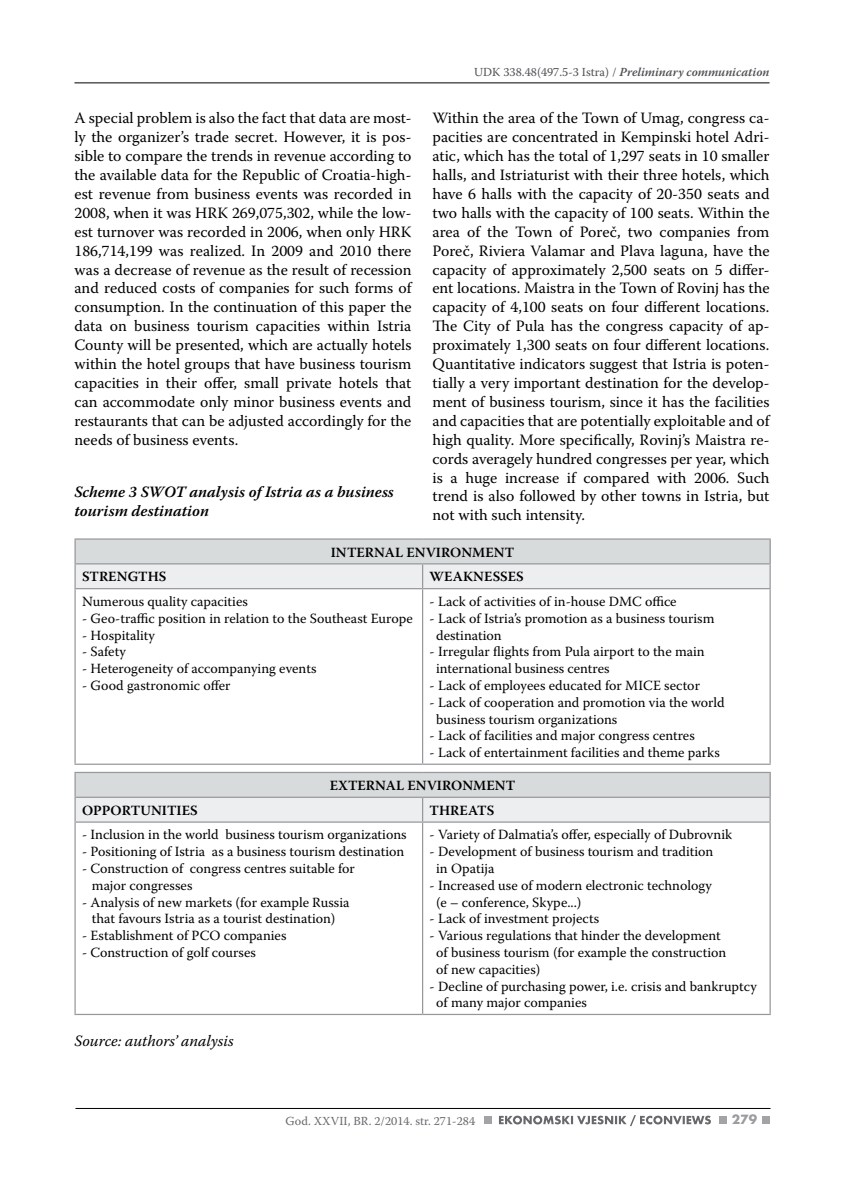
<style>
.page{position:relative;width:844px;height:1191px;background:#fff}
.page>*{position:absolute;margin:0;border:0;box-sizing:border-box;transform-origin:0 0}
.t1{font:15.75px/18.9px "Warnock Pro";color:#000;text-align:justify}
.t2{font:italic 600 15.75px/18.9px "Warnock Pro";color:#000}
.t3{font:italic 15.75px "Warnock Pro";color:#000}
.t4{font:14px/16.8px "Warnock Pro";color:#000}
.t5{font:600 14px "Warnock Pro";letter-spacing:.005em;color:#000}
.t6{font:700 14px "Futura TOT";color:#9c9ca0}
.t7{font:12.25px "Warnock Pro";color:#504f53}
.t8{font:12.25px "Warnock Pro";color:#68676c}
.s1{font-weight:600;font-style:italic}
</style>
<div class="page">
<hr style="left:74px;top:83px;width:695px;height:1px;background:#000">
<hr style="left:75px;top:1108px;width:695px;height:1px;background:#000">
<div style="left:483px;top:1115px;width:8px;height:8px;background:#a3a3a7"></div>
<div style="left:718px;top:1115px;width:8px;height:8px;background:#a3a3a7"></div>
<div style="left:761px;top:1115px;width:8px;height:8px;background:#a3a3a7"></div>
<svg style="left:499px;top:1115px;width:211px;height:11px"></svg>
<hr style="left:74px;top:538px;width:348px;height:1px;background:#98989c">
<hr style="left:74px;top:539px;width:2px;height:24px;background:#98989c">
<hr style="left:422px;top:538px;width:348px;height:1px;background:#98989c">
<hr style="left:74px;top:563px;width:348px;height:1px;background:#98989c">
<hr style="left:74px;top:564px;width:2px;height:24px;background:#98989c">
<svg style="left:75px;top:539px;width:695px;height:49px;background:#dfe1e2"></svg>
<hr style="left:74px;top:588px;width:348px;height:1px;background:#98989c">
<hr style="left:74px;top:589px;width:2px;height:174px;background:#98989c">
<hr style="left:422px;top:588px;width:348px;height:1px;background:#98989c">
<hr style="left:422px;top:589px;width:1px;height:174px;background:#98989c">
<hr style="left:769px;top:589px;width:1px;height:174px;background:#98989c">
<hr style="left:74px;top:763px;width:348px;height:2px;background:#98989c">
<hr style="left:422px;top:763px;width:348px;height:2px;background:#98989c">
<hr style="left:74px;top:772px;width:348px;height:1px;background:#98989c">
<hr style="left:74px;top:773px;width:2px;height:23px;background:#98989c">
<hr style="left:422px;top:772px;width:348px;height:1px;background:#98989c">
<hr style="left:74px;top:796px;width:348px;height:2px;background:#98989c">
<hr style="left:74px;top:798px;width:2px;height:23px;background:#98989c">
<svg style="left:75px;top:773px;width:695px;height:48px;background:#e0e2e3"></svg>
<hr style="left:74px;top:821px;width:348px;height:1px;background:#98989c">
<hr style="left:74px;top:822px;width:2px;height:191px;background:#98989c">
<hr style="left:422px;top:821px;width:348px;height:1px;background:#98989c">
<hr style="left:422px;top:822px;width:1px;height:191px;background:#98989c">
<hr style="left:769px;top:822px;width:1px;height:191px;background:#98989c">
<hr style="left:74px;top:1013px;width:348px;height:2px;background:#98989c">
<hr style="left:422px;top:1013px;width:348px;height:2px;background:#98989c">
<p class="t7" style="left:474px;top:65px;width:297px">UDK 338.48(497.5-3 Istra) / <span class="s1">Preliminary communication</span></p>
<p class="t1" style="left:74px;top:108px;width:338px">A special problem is also the fact that data are most&shy;ly the organizer’s trade secret. However, it is pos&shy;sible to compare the trends in revenue according to the available data for the Republic of Croatia-high&shy;est revenue from business events was recorded in 2008, when it was HRK 269,075,302, while the low&shy;est turnover was recorded in 2006, when only HRK 186,714,199 was realized. In 2009 and 2010 there was a decrease of revenue as the result of recession and reduced costs of companies for such forms of consumption. In the continuation of this paper the data on business tourism capacities within Istria County will be presented, which are actually hotels within the hotel groups that have business tourism capacities in their offer, small private hotels that can accommodate only minor business events and restaurants that can be adjusted accordingly for the needs of business events.</p>
<p class="t1" style="left:432px;top:108px;width:338px">Within the area of the Town of Umag, congress ca&shy;pacities are concentrated in Kempinski hotel Adri&shy;atic, which has the total of 1,297 seats in 10 smaller halls, and Istriaturist with their three hotels, which have 6 halls with the capacity of 20-350 seats and two halls with the capacity of 100 seats. Within the area of the Town of Poreč, two companies from Poreč, Riviera Valamar and Plava laguna, have the capacity of approximately 2,500 seats on 5 differ&shy;ent locations. Maistra in the Town of Rovinj has the capacity of 4,100 seats on four different locations.<br>The City of Pula has the congress capacity of ap&shy;proximately 1,300 seats on four different locations.<br>Quantitative indicators suggest that Istria is poten&shy;tially a very important destination for the develop&shy;ment of business tourism, since it has the facilities and capacities that are potentially exploitable and of high quality. More specifically, Rovinj’s Maistra re&shy;cords averagely hundred congresses per year, which is a huge increase if compared with 2006. Such trend is also followed by other towns in Istria, but not with such intensity.</p>
<p class="t5" style="left:331px;top:543px;width:185px">INTERNAL ENVIRONMENT</p>
<p class="t2" style="left:74px;top:482px;width:321px">Scheme 3 SWOT analysis of Istria as a business tourism destination</p>
<p class="t5" style="left:82px;top:568px;width:86px">STRENGTHS</p>
<p class="t5" style="left:429px;top:568px;width:96px">WEAKNESSES</p>
<p class="t4" style="left:82px;top:593px;width:167px">Numerous quality capacities</p>
<p class="t4" style="left:82px;top:609px;width:332px">- Geo-traffic position in relation to the Southeast Europe</p>
<p class="t4" style="left:82px;top:626px;width:74px">- Hospitality</p>
<p class="t4" style="left:82px;top:643px;width:45px">- Safety</p>
<p class="t4" style="left:82px;top:660px;width:236px">- Heterogeneity of accompanying events</p>
<p class="t4" style="left:82px;top:677px;width:150px">- Good gastronomic offer</p>
<p class="t4" style="left:429px;top:593px;width:248px">- Lack of activities of in-house DMC office</p>
<p class="t4" style="left:436px;top:609px;width:280px;text-indent:-7px">- Lack of Istria’s promotion as a business tourism destination</p>
<p class="t4" style="left:436px;top:643px;width:270px;text-indent:-7px">- Irregular flights from Pula airport to the main international business centres</p>
<p class="t4" style="left:429px;top:677px;width:272px">- Lack of employees educated for MICE sector</p>
<p class="t4" style="left:436px;top:693px;width:290px;text-indent:-7px">- Lack of cooperation and promotion via the world business tourism organizations</p>
<p class="t4" style="left:429px;top:727px;width:267px">- Lack of facilities and major congress centres</p>
<p class="t4" style="left:429px;top:744px;width:292px">- Lack of entertainment facilities and theme parks</p>
<p class="t5" style="left:330px;top:776px;width:187px">EXTERNAL ENVIRONMENT</p>
<p class="t5" style="left:82px;top:801px;width:117px">OPPORTUNITIES</p>
<p class="t5" style="left:429px;top:801px;width:66px">THREATS</p>
<p class="t4" style="left:82px;top:826px;width:326px">- Inclusion in the world business tourism organizations</p>
<p class="t4" style="left:82px;top:843px;width:323px">- Positioning of Istria as a business tourism destination</p>
<p class="t4" style="left:92px;top:859px;width:264px;text-indent:-10px">- Construction of congress centres suitable for major congresses</p>
<p class="t4" style="left:82px;top:893px;width:269px;text-align:center">- Analysis of new markets (for example Russia that favours Istria as a tourist destination)</p>
<p class="t4" style="left:82px;top:927px;width:206px">- Establishment of PCO companies</p>
<p class="t4" style="left:82px;top:943px;width:175px">- Construction of golf courses</p>
<p class="t4" style="left:429px;top:826px;width:304px">- Variety of Dalmatia’s offer, especially of Dubrovnik</p>
<p class="t4" style="left:436px;top:843px;width:278px;text-indent:-7px">- Development of business tourism and tradition in Opatija</p>
<p class="t4" style="left:436px;top:876px;width:277px;text-indent:-7px">- Increased use of modern electronic technology (e – conference, Skype...)</p>
<p class="t4" style="left:429px;top:910px;width:171px">- Lack of investment projects</p>
<p class="t4" style="left:436px;top:927px;width:291px;text-indent:-7px">- Various regulations that hinder the development of business tourism (for example the construction of new capacities)</p>
<p class="t4" style="left:436px;top:977px;width:322px;text-indent:-7px">- Decline of purchasing power, i.e. crisis and bankruptcy of many major companies</p>
<p class="t3" style="left:74px;top:1031px;width:161px">Source: authors’ analysis</p>
<p class="t8" style="left:285px;top:1113px;width:191px">God. XXVII, BR. 2/2014. str. 271-284</p>
<p class="t6" style="left:731px;top:1111px;width:27px">279</p>
</div>
